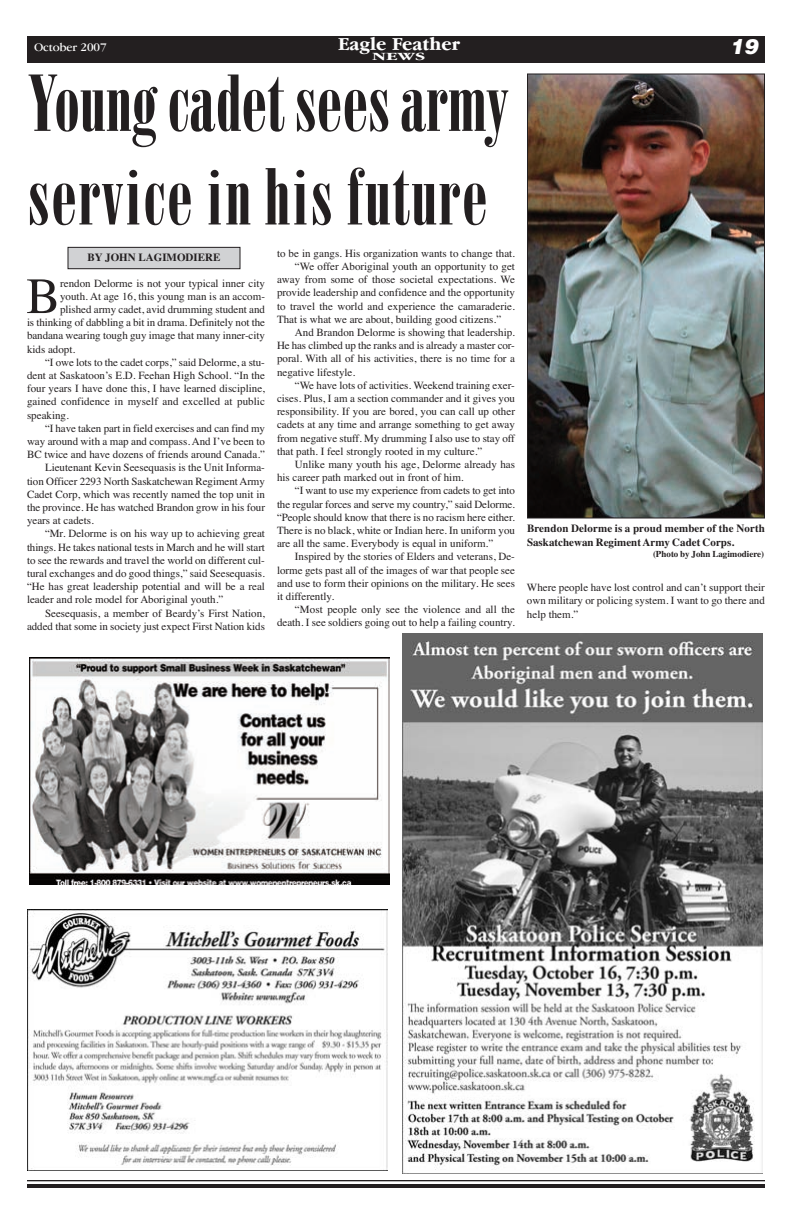
<style>
.page{position:relative;width:792px;height:1224px;background:#fff}
.page>*{position:absolute;margin:0;border:0;box-sizing:border-box;transform-origin:0 0}
.t1{font:78px/93.6px "Bodoni Poster Compressed";letter-spacing:.01em;color:#231f20}
.t2{font:50.8px "Times";color:#231f20}
.t3{font:italic 900 21px "Helvetica";color:#fff}
.t4{font:700 19px "Garamond IT Cby BT";color:#fff}
.t5{font:12px "Garamond IT Cby BT";color:#fff}
.t6{font:700 11.4px "Garamond IT Cby BT";color:#fff;scale:1.67 1}
.t7{font:11px/13.2px "Times";color:#231f20;text-align:justify}
.t8{font:700 11px/13.2px "Times";color:#231f20}
.t9{font:700 9px "Times";color:#231f20}
</style>
<div class="page">
<div style="left:27px;top:36px;width:738px;height:27px;background:#231f20"></div>
<hr style="left:27px;top:1180px;width:738px;height:1px;background:#231f20">
<hr style="left:27px;top:1184px;width:738px;height:4px;background:#231f20">
<img style="left:402px;top:633px;width:361px;height:540px">
<img style="left:27px;top:910px;width:360px;height:261px">
<div style="left:27px;top:652px;width:363px;height:233px;background:linear-gradient(to right,#fff,#fff)"></div>
<img style="left:29px;top:658px;width:360px;height:227px">
<img style="left:529px;top:76px;width:234px;height:440px">
<div style="left:527px;top:74px;width:238px;height:444px;border:1px solid #231f20"></div>
<div style="left:68px;top:247px;width:172px;height:22px;background:#d1d2d4"></div>
<div style="left:68px;top:247px;width:172px;height:22px;border:1px solid #231f20"></div>
<p class="t5" style="left:34px;top:43px;width:74px">October 2007</p>
<h3 class="t4" style="left:338px;top:39px;width:123px">Eagle Feather</h3>
<p class="t6" style="left:372px;top:53px;width:33px">NEWS</p>
<h1 class="t1" style="left:28px;top:64px;width:482px">Young cadet sees army service in his future</h1>
<p class="t8" style="left:88px;top:250px;width:134px">BY JOHN LAGIMODIERE</p>
<h2 class="t2" style="left:26px;top:266px;width:35px">B</h2>
<p class="t7" style="left:60px;top:276px;width:206px">rendon Delorme is not your typical inner city</p>
<p class="t7" style="left:60px;top:289px;width:206px">youth. At age 16, this young man is an accom-</p>
<p class="t7" style="left:60px;top:303px;width:206px">plished army cadet, avid drumming student and</p>
<p class="t7" style="left:27px;top:316px;width:239px">is thinking of dabbling a bit in drama. Definitely not the</p>
<p class="t7" style="left:27px;top:329px;width:239px">bandana wearing tough guy image that many inner-city</p>
<p class="t7" style="left:27px;top:342px;width:50px">kids adopt.</p>
<p class="t7" style="left:45px;top:355px;width:221px">“I owe lots to the cadet corps,” said Delorme, a stu-</p>
<p class="t7" style="left:27px;top:369px;width:240px">dent at Saskatoon’s E.D. Feehan High School. “In the</p>
<p class="t7" style="left:27px;top:382px;width:240px">four years I have done this, I have learned discipline,</p>
<p class="t7" style="left:27px;top:395px;width:240px">gained confidence in myself and excelled at public</p>
<p class="t7" style="left:27px;top:408px;width:43px">speaking.</p>
<p class="t7" style="left:45px;top:421px;width:221px">“I have taken part in field exercises and can find my</p>
<p class="t7" style="left:27px;top:435px;width:240px">way around with a map and compass. And I’ve been to</p>
<p class="t7" style="left:27px;top:448px;width:239px">BC twice and have dozens of friends around Canada.”</p>
<p class="t7" style="left:45px;top:461px;width:221px">Lieutenant Kevin Seesequasis is the Unit Informa-</p>
<p class="t7" style="left:27px;top:474px;width:239px">tion Officer 2293 North Saskatchewan Regiment Army</p>
<p class="t7" style="left:27px;top:487px;width:239px">Cadet Corp, which was recently named the top unit in</p>
<p class="t7" style="left:27px;top:501px;width:240px">the province. He has watched Brandon grow in his four</p>
<p class="t7" style="left:27px;top:514px;width:68px">years at cadets.</p>
<p class="t7" style="left:45px;top:527px;width:221px">“Mr. Delorme is on his way up to achieving great</p>
<p class="t7" style="left:27px;top:540px;width:239px">things. He takes national tests in March and he will start</p>
<p class="t7" style="left:27px;top:553px;width:239px">to see the rewards and travel the world on different cul-</p>
<p class="t7" style="left:27px;top:567px;width:239px">tural exchanges and do good things,” said Seesequasis.</p>
<p class="t7" style="left:27px;top:580px;width:239px">“He has great leadership potential and will be a real</p>
<p class="t7" style="left:27px;top:593px;width:198px">leader and role model for Aboriginal youth.”</p>
<p class="t7" style="left:45px;top:606px;width:221px">Seesequasis, a member of Beardy’s First Nation,</p>
<p class="t7" style="left:27px;top:619px;width:239px">added that some in society just expect First Nation kids</p>
<p class="t7" style="left:277px;top:246px;width:240px">to be in gangs. His organization wants to change that.</p>
<p class="t7" style="left:295px;top:260px;width:222px">“We offer Aboriginal youth an opportunity to get</p>
<p class="t7" style="left:277px;top:273px;width:239px">away from some of those societal expectations. We</p>
<p class="t7" style="left:277px;top:286px;width:240px">provide leadership and confidence and the opportunity</p>
<p class="t7" style="left:277px;top:299px;width:239px">to travel the world and experience the camaraderie.</p>
<p class="t7" style="left:277px;top:312px;width:226px">That is what we are about, building good citizens.”</p>
<p class="t7" style="left:295px;top:326px;width:222px">And Brandon Delorme is showing that leadership.</p>
<p class="t7" style="left:277px;top:339px;width:239px">He has climbed up the ranks and is already a master cor-</p>
<p class="t7" style="left:277px;top:352px;width:240px">poral. With all of his activities, there is no time for a</p>
<p class="t7" style="left:277px;top:365px;width:80px">negative lifestyle.</p>
<p class="t7" style="left:295px;top:378px;width:221px">“We have lots of activities. Weekend training exer-</p>
<p class="t7" style="left:277px;top:392px;width:240px">cises. Plus, I am a section commander and it gives you</p>
<p class="t7" style="left:277px;top:405px;width:240px">responsibility. If you are bored, you can call up other</p>
<p class="t7" style="left:277px;top:418px;width:240px">cadets at any time and arrange something to get away</p>
<p class="t7" style="left:277px;top:431px;width:239px">from negative stuff. My drumming I also use to stay off</p>
<p class="t7" style="left:277px;top:444px;width:207px">that path. I feel strongly rooted in my culture.”</p>
<p class="t7" style="left:295px;top:458px;width:222px">Unlike many youth his age, Delorme already has</p>
<p class="t7" style="left:277px;top:471px;width:188px">his career path marked out in front of him.</p>
<p class="t7" style="left:295px;top:484px;width:222px">“I want to use my experience from cadets to get into</p>
<p class="t7" style="left:277px;top:497px;width:239px">the regular forces and serve my country,” said Delorme.</p>
<p class="t7" style="left:277px;top:510px;width:239px">“People should know that there is no racism here either.</p>
<p class="t7" style="left:277px;top:524px;width:239px">There is no black, white or Indian here. In uniform you</p>
<p class="t7" style="left:277px;top:537px;width:218px">are all the same. Everybody is equal in uniform.”</p>
<p class="t7" style="left:295px;top:550px;width:221px">Inspired by the stories of Elders and veterans, De-</p>
<p class="t7" style="left:277px;top:563px;width:240px">lorme gets past all of the images of war that people see</p>
<p class="t7" style="left:277px;top:576px;width:239px">and use to form their opinions on the military. He sees</p>
<p class="t7" style="left:277px;top:590px;width:59px">it differently.</p>
<p class="t7" style="left:295px;top:603px;width:221px">“Most people only see the violence and all the</p>
<p class="t7" style="left:277px;top:616px;width:239px">death. I see soldiers going out to help a failing country.</p>
<h3 class="t3" style="left:730px;top:34px;width:30px">19</h3>
<p class="t8" style="left:527px;top:522px;width:239px">Brendon Delorme is a proud member of the North<br>Saskatchewan Regiment Army Cadet Corps.</p>
<p class="t9" style="left:653px;top:549px;width:113px">(Photo by John Lagimodiere)</p>
<p class="t7" style="left:527px;top:581px;width:239px">Where people have lost control and can’t support their own military or policing system. I want to go there and help them.”</p>
</div>
